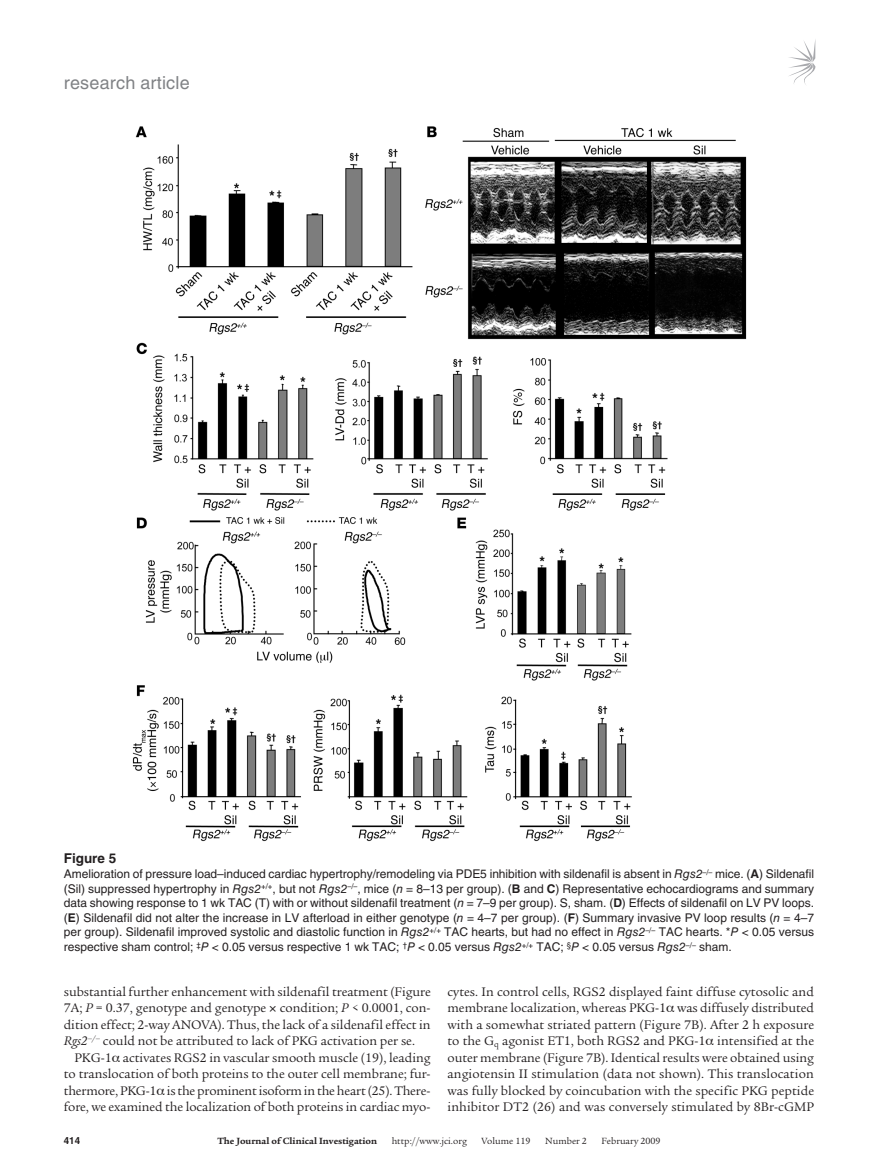
<style>
.page{position:relative;width:878px;height:1174px;background:#fff}
.page>*{position:absolute;margin:0;border:0;box-sizing:border-box;transform-origin:0 0}
.t1{font:18px "Helvetica LT Std";letter-spacing:.01em;color:#808285}
.t2{font:13.5px/16.5px "Legacy Serif Std";color:#231f20;text-align:justify}
.t3{font:700 13.5px "Helvetica LT Std";color:#231f20}
.t4{font:12px/14.7px "Helvetica LT Std";color:#231f20;text-align:justify}
.t5{font:9.75px "Legacy Serif Std";color:#231f20}
.t6{font:700 9.75px "Legacy Serif Std";color:#231f20}
.t7{font:700 9.75px "Helvetica LT Std";color:#231f20}
.s1{font-style:italic}
.s2{font-weight:700}
</style>
<div class="page">
<svg style="left:789px;top:41px;width:26px;height:44px"></svg>
<img style="left:132px;top:126px;width:615px;height:716px">
<h1 class="t1" style="left:64px;top:72px;width:127px">research article</h1>
<p class="t3" style="left:64px;top:850px;width:54px">Figure 5</p>
<p class="t4" style="left:64px;top:866px;width:752px">Amelioration of pressure load–induced cardiac hypertrophy/remodeling via PDE5 inhibition with sildenafil is absent in <span class="s1">Rgs2</span><sup>–/–</sup> mice. (<span class="s2">A</span>) Sildenafil (Sil) suppressed hypertrophy in <span class="s1">Rgs2</span><sup>+/+</sup>, but not <span class="s1">Rgs2</span><sup>–/–</sup>, mice (<span class="s1">n</span> = 8–13 per group). (<span class="s2">B</span> and <span class="s2">C</span>) Representative echocardiograms and summary data showing response to 1 wk TAC (T) with or without sildenafil treatment (<span class="s1">n</span> = 7–9 per group). S, sham. (<span class="s2">D</span>) Effects of sildenafil on LV PV loops. (<span class="s2">E</span>) Sildenafil did not alter the increase in LV afterload in either genotype (<span class="s1">n</span> = 4–7 per group). (<span class="s2">F</span>) Summary invasive PV loop results (<span class="s1">n</span> = 4–7 per group). Sildenafil improved systolic and diastolic function in <span class="s1">Rgs2</span><sup>+/+</sup> TAC hearts, but had no effect in <span class="s1">Rgs2</span><sup>–/–</sup> TAC hearts. *<span class="s1">P</span> &lt; 0.05 versus respective sham control; <sup>‡</sup><span class="s1">P</span> &lt; 0.05 versus respective 1 wk TAC; <sup>†</sup><span class="s1">P</span> &lt; 0.05 versus <span class="s1">Rgs2</span><sup>+/+</sup> TAC; <sup>§</sup><span class="s1">P</span> &lt; 0.05 versus <span class="s1">Rgs2</span><sup>–/–</sup> sham.</p>
<p class="t2" style="left:64px;top:983px;width:368px">substantial further enhancement with sildenafil treatment (Figure 7A; <span class="s1">P</span> = 0.37, genotype and genotype condition; <span class="s1">P</span> &lt; 0.0001, con&shy;dition effect; 2-way ANOVA). Thus, the lack of a sildenafil effect in <span class="s1">Rgs2</span><sup>–/–</sup> could not be attributed to lack of PKG activation per se.</p>
<p class="t2" style="left:64px;top:1049px;width:368px;text-indent:11px">PKG-1 activates RGS2 in vascular smooth muscle (19), leading to translocation of both proteins to the outer cell membrane; fur&shy;thermore, PKG-1 is the prominent isoform in the heart (25). There&shy;fore, we examined the localization of both proteins in cardiac myo-</p>
<p class="t2" style="left:447px;top:983px;width:368px">cytes. In control cells, RGS2 displayed faint diffuse cytosolic and membrane localization, whereas PKG-1 was diffusely distributed with a somewhat striated pattern (Figure 7B). After 2 h exposure to the G<sub>q</sub> agonist ET1, both RGS2 and PKG-1 intensified at the outer membrane (Figure 7B). Identical results were obtained using angiotensin II stimulation (data not shown). This translocation was fully blocked by coincubation with the specific PKG peptide inhibitor DT2 (26) and was conversely stimulated by 8Br-cGMP</p>
<p class="t7" style="left:64px;top:1134px;width:18px">414</p>
<p class="t6" style="left:217px;top:1135px;width:161px">The Journal of Clinical Investigation</p>
<p class="t5" style="left:391px;top:1135px;width:77px">http://www.jci.org</p>
<p class="t5" style="left:481px;top:1135px;width:50px">Volume 119</p>
<p class="t5" style="left:545px;top:1135px;width:43px">Number 2</p>
<p class="t5" style="left:601px;top:1135px;width:61px">February 2009</p>
</div>
